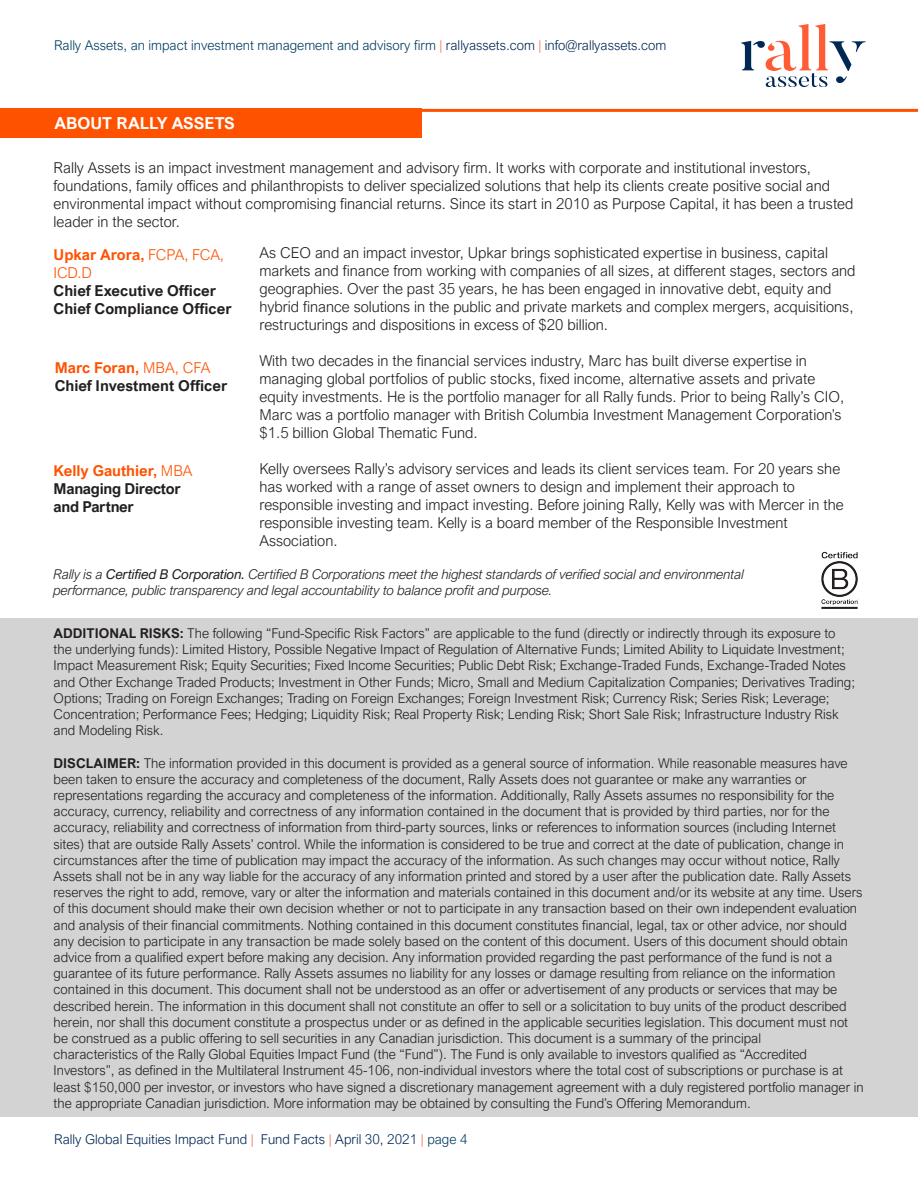
<style>
.page{position:relative;width:918px;height:1188px;background:#fff}
.page>*{position:absolute;margin:0;border:0;box-sizing:border-box;transform-origin:0 0}
.t1{font:700 16.5px "Arial Nova";color:#fff}
.t2{font:300 15px/18px "Arial Nova";color:#231f20}
.t3{font:700 15px "Arial Nova";color:#231f20}
.t4{font:700 15px "Arial Nova";color:#ff5200}
.t5{font:700 15px "Arial Nova";letter-spacing:-.02em;color:#231f20}
.t6{font:300 15px/18px "Arial Nova";color:#ff5200}
.t7{font:300 13.5px/16.2px "Arial Nova";color:#231f20}
.t8{font:italic 300 13.5px/16.2px "Arial Nova";letter-spacing:-.01em;color:#231f20}
.t9{font:300 13.5px "Arial Nova";color:#003d62}
.t10{font:300 13.5px "Arial Nova";color:#002855}
.s1{color:#ff5b35}
.s2{color:#002855}
.s3{font-weight:700}
.s4{font-weight:300}
.s5{font-weight:400}
.s6{color:#003d62}
</style>
<div class="page">
<svg style="left:741px;top:24px;width:125px;height:63px"></svg>
<div style="left:0;top:109px;width:422px;height:29px;background:#ff5200"></div>
<hr style="left:0;top:109px;width:918px;height:3px;background:#ff5200">
<div style="left:0;top:618px;width:918px;height:499px;background:#d3d3d3"></div>
<img style="left:821px;top:551px;width:38px;height:58px">
<p class="t9" style="left:54px;top:38px;width:614px">Rally Assets, an impact investment management and advisory firm <span class="s1">|</span> <span class="s2">rallyassets.com</span> <span class="s1">|</span> <span class="s2">info@rallyassets.com</span></p>
<p class="t1" style="left:54px;top:113px;width:182px">ABOUT RALLY ASSETS</p>
<p class="t2" style="left:54px;top:159px;width:759px">Rally Assets is an impact investment management and advisory firm. It works with corporate and institutional investors,</p>
<p class="t2" style="left:54px;top:177px;width:801px">foundations, family offices and philanthropists to deliver specialized solutions that help its clients create positive social and environmental impact without compromising financial returns. Since its start in 2010 as Purpose Capital, it has been a trusted leader in the sector.</p>
<p class="t2" style="left:260px;top:243px;width:598px">As CEO and an impact investor, Upkar brings sophisticated expertise in business, capital markets and finance from working with companies of all sizes, at different stages, sectors and geographies. Over the past 35 years, he has been engaged in innovative debt, equity and hybrid finance solutions in the public and private markets and complex mergers, acquisitions, restructurings and dispositions in excess of $20 billion.</p>
<p class="t2" style="left:260px;top:351px;width:549px">With two decades in the financial services industry, Marc has built diverse expertise in</p>
<p class="t2" style="left:260px;top:369px;width:557px">managing global portfolios of public stocks, fixed income, alternative assets and private</p>
<p class="t2" style="left:260px;top:387px;width:586px">equity investments. He is the portfolio manager for all Rally funds. Prior to being Rally’s CIO,<br>Marc was a portfolio manager with British Columbia Investment Management Corporation’s $1.5 billion Global Thematic Fund.</p>
<p class="t2" style="left:260px;top:459px;width:582px">Kelly oversees Rally’s advisory services and leads its client services team. For 20 years she has worked with a range of asset owners to design and implement their approach to</p>
<p class="t2" style="left:260px;top:495px;width:586px">responsible investing and impact investing. Before joining Rally, Kelly was with Mercer in the responsible investing team. Kelly is a board member of the Responsible Investment</p>
<p class="t2" style="left:260px;top:531px;width:80px">Association.</p>
<p class="t6" style="left:54px;top:246px;width:172px"><span class="s3">Upkar Arora,</span> FCPA, FCA,<br>ICD.D</p>
<p class="t3" style="left:54px;top:282px;width:164px">Chief Executive Officer</p>
<p class="t3" style="left:54px;top:300px;width:180px">Chief Compliance Officer</p>
<p class="t4" style="left:55px;top:359px;width:157px">Marc Foran, <span class="s4">MBA, CFA</span></p>
<p class="t3" style="left:55px;top:377px;width:174px">Chief Investment Officer</p>
<p class="t4" style="left:54px;top:462px;width:141px">Kelly Gauthier, <span class="s4">MBA</span></p>
<p class="t5" style="left:54px;top:480px;width:129px">Managing Director</p>
<p class="t5" style="left:54px;top:498px;width:82px">and Partner</p>
<p class="t8" style="left:54px;top:566px;width:692px">Rally is a <span class="s5">Certified B Corporation.</span> Certified B Corporations meet the highest standards of verified social and environmental performance, public transparency and legal accountability to balance profit and purpose.</p>
<p class="t7" style="left:54px;top:625px;width:803px"><span class="s3">ADDITIONAL RISKS:</span> The following “Fund-Specific Risk Factors” are applicable to the fund (directly or indirectly through its exposure to the underlying funds): Limited History, Possible Negative Impact of Regulation of Alternative Funds; Limited Ability to Liquidate Investment; Impact Measurement Risk; Equity Securities; Fixed Income Securities; Public Debt Risk; Exchange-Traded Funds, Exchange-Traded Notes and Other Exchange Traded Products; Investment in Other Funds; Micro, Small and Medium Capitalization Companies; Derivatives Trading; Options; Trading on Foreign Exchanges; Trading on Foreign Exchanges; Foreign Investment Risk; Currency Risk; Series Risk; Leverage; Concentration; Performance Fees; Hedging; Liquidity Risk; Real Property Risk; Lending Risk; Short Sale Risk; Infrastructure Industry Risk and Modeling Risk.</p>
<p class="t7" style="left:54px;top:755px;width:796px"><span class="s3">DISCLAIMER:</span> The information provided in this document is provided as a general source of information. While reasonable measures have been taken to ensure the accuracy and completeness of the document, Rally Assets does not guarantee or make any warranties or</p>
<p class="t7" style="left:54px;top:787px;width:782px">representations regarding the accuracy and completeness of the information. Additionally, Rally Assets assumes no responsibility for the</p>
<p class="t7" style="left:54px;top:803px;width:810px">accuracy, currency, reliability and correctness of any information contained in the document that is provided by third parties, nor for the accuracy, reliability and correctness of information from third-party sources, links or references to information sources (including Internet sites) that are outside Rally Assets’ control. While the information is considered to be true and correct at the date of publication, change in circumstances after the time of publication may impact the accuracy of the information. As such changes may occur without notice, Rally Assets shall not be in any way liable for the accuracy of any information printed and stored by a user after the publication date. Rally Assets reserves the right to add, remove, vary or alter the information and materials contained in this document and/or its website at any time. Users of this document should make their own decision whether or not to participate in any transaction based on their own independent evaluation and analysis of their financial commitments. Nothing contained in this document constitutes financial, legal, tax or other advice, nor should any decision to participate in any transaction be made solely based on the content of this document. Users of this document should obtain advice from a qualified expert before making any decision. Any information provided regarding the past performance of the fund is not a guarantee of its future performance. Rally Assets assumes no liability for any losses or damage resulting from reliance on the information contained in this document. This document shall not be understood as an offer or advertisement of any products or services that may be described herein. The information in this document shall not constitute an offer to sell or a solicitation to buy units of the product described herein, nor shall this document constitute a prospectus under or as defined in the applicable securities legislation. This document must not be construed as a public offering to sell securities in any Canadian jurisdiction. This document is a summary of the principal</p>
<p class="t7" style="left:54px;top:1046px;width:812px">characteristics of the Rally Global Equities Impact Fund (the “Fund”). The Fund is only available to investors qualified as “Accredited Investors”, as defined in the Multilateral Instrument 45-106, non-individual investors where the total cost of subscriptions or purchase is at least $150,000 per investor, or investors who have signed a discretionary management agreement with a duly registered portfolio manager in the appropriate Canadian jurisdiction. More information may be obtained by consulting the Fund’s Offering Memorandum.</p>
<p class="t10" style="left:54px;top:1131px;width:415px">Rally Global Equities Impact Fund <span class="s1">|</span> Fund Facts <span class="s1">|</span> April 30, 2021 <span class="s1">|</span> <span class="s6">page 4</span></p>
</div>
